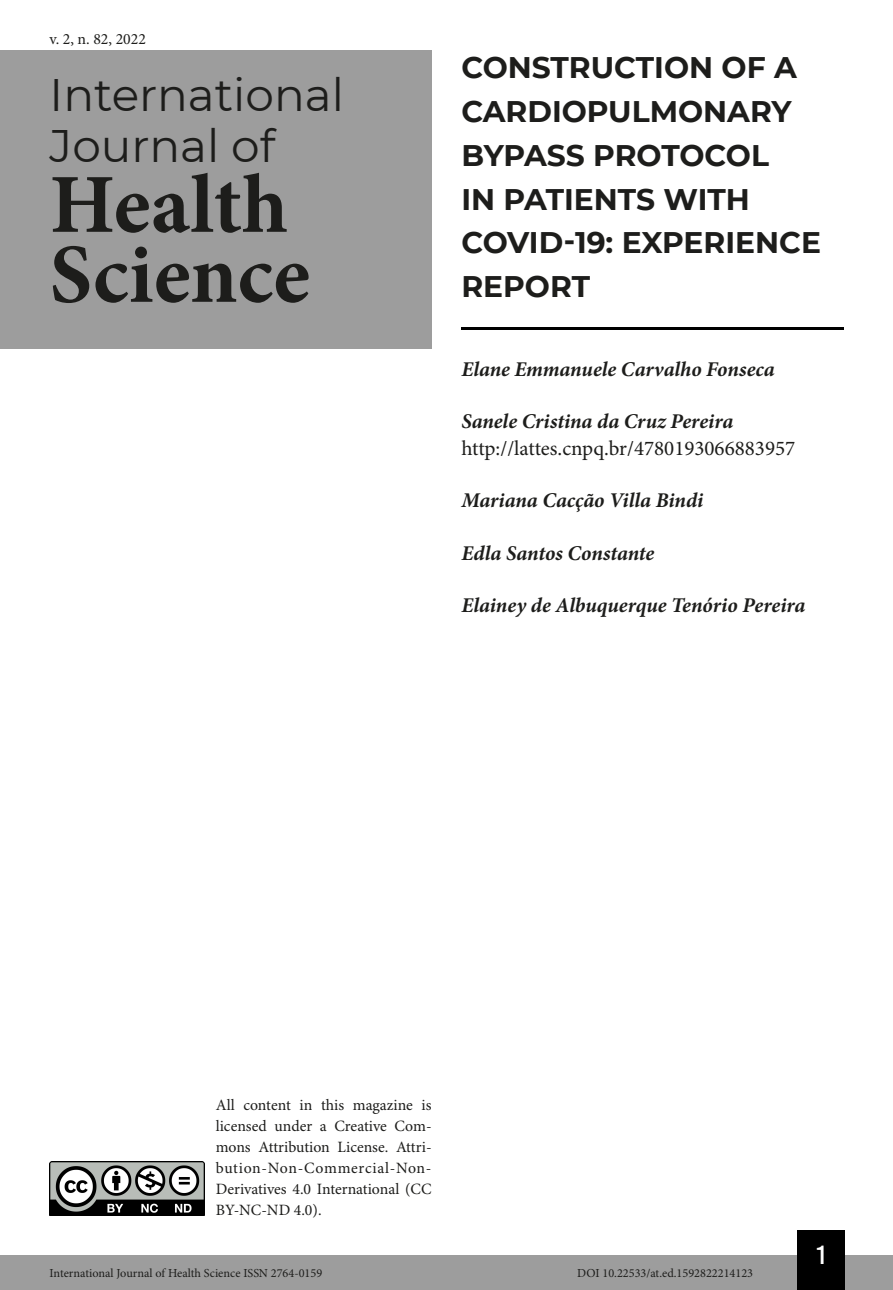
<style>
.page{position:relative;width:893px;height:1290px;background:#fff}
.page>*{position:absolute;margin:0;border:0;box-sizing:border-box;transform-origin:0 0}
.t1{font:700 84px/70px "Minion Pro";color:#1d1d1b}
.t2{font:45.5px/50.8px "Montserrat";color:#1d1d1b}
.t3{font:700 29.75px/43.8px "Montserrat";color:#1d1d1b}
.t4{font:26.25px "Bebas Kai";color:#fff}
.t5{font:italic 700 21px "Minion Pro";letter-spacing:-.005em;color:#1d1d1b}
.t6{font:21px "Minion Pro";color:#1d1d1b}
.t7{font:15.75px/21px "Minion Pro";color:#1d1d1b;text-align:justify}
.t8{font:12.25px "Minion Pro";color:#1d1d1b}
</style>
<div class="page">
<div style="left:0;top:1255px;width:893px;height:35px;background:#9d9d9d"></div>
<div style="left:797px;top:1230px;width:48px;height:60px;background:#000"></div>
<img style="left:50px;top:1161px;width:154px;height:54px">
<div style="left:0;top:50px;width:432px;height:298px;background:#9d9d9d"></div>
<hr style="left:461px;top:327px;width:382px;height:3px;background:#000">
<p class="t7" style="left:50px;top:29px;width:98px">v. 2, n. 82, 2022</p>
<h2 class="t2" style="left:50px;top:68px;width:296px">International<br>Journal of</h2>
<h1 class="t1" style="left:50px;top:169px;width:262px">Health<br>Science</h1>
<h3 class="t3" style="left:461px;top:44px;width:361px">CONSTRUCTION OF A<br>CARDIOPULMONARY<br>BYPASS PROTOCOL<br>IN PATIENTS WITH<br>COVID-19: EXPERIENCE<br>REPORT</h3>
<h3 class="t5" style="left:461px;top:354px;width:315px">Elane Emmanuele Carvalho Fonseca</h3>
<h3 class="t5" style="left:461px;top:407px;width:273px">Sanele Cristina da Cruz Pereira</h3>
<h3 class="t6" style="left:461px;top:435px;width:335px">http://lattes.cnpq.br/4780193066883957</h3>
<h3 class="t5" style="left:461px;top:485px;width:243px">Mariana Cacção Villa Bindi</h3>
<h3 class="t5" style="left:461px;top:538px;width:194px">Edla Santos Constante</h3>
<h3 class="t5" style="left:461px;top:590px;width:345px">Elainey de Albuquerque Tenório Pereira</h3>
<p class="t7" style="left:216px;top:1095px;width:217px">All content in this magazine is licensed under a Creative Com&shy;mons Attribution License. Attri&shy;bution-Non-Commercial-Non-Derivatives 4.0 International (CC BY-NC-ND 4.0).</p>
<h3 class="t4" style="left:817px;top:1241px;width:10px">1</h3>
<p class="t8" style="left:50px;top:1266px;width:274px">International Journal of Health Science ISSN 2764-0159</p>
<p class="t8" style="left:577px;top:1266px;width:177px">DOI 10.22533/at.ed.1592822214123</p>
</div>
